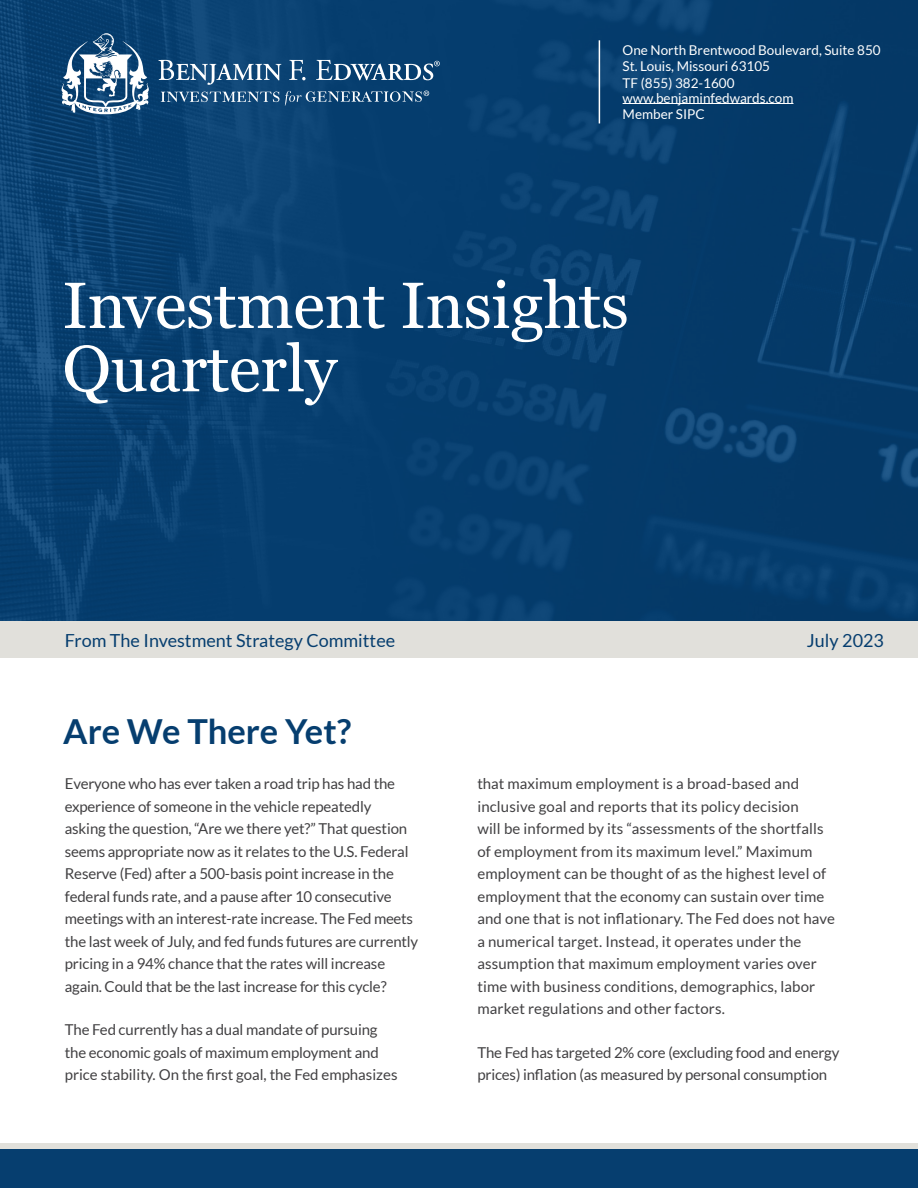
<style>
.page{position:relative;width:918px;height:1188px;background:#fff}
.page>*{position:absolute;margin:0;border:0;box-sizing:border-box;transform-origin:0 0}
.t1{font:65.25px/63.3px "Georgia Pro";letter-spacing:-.005em;color:#fff}
.t2{font:700 34.5px "Lato";color:#063e6f}
.t3{font:18px "Lato";color:#063e6f}
.t4{font:15px/22.5px "Lato";letter-spacing:-.01em;color:#414042}
.t5{font:15px/22.5px "Lato";letter-spacing:.01em;color:#414042}
.t6{font:13.5px "Lato";color:#fff}
</style>
<div class="page">
<img style="left:0;top:0;width:918px;height:621px">
<hr style="left:623px;top:103px;width:170px;height:1px;background:#fff">
<hr style="left:599px;top:40px;width:1px;height:83px;background:#fff">
<div style="left:0;top:621px;width:918px;height:37px;background:#e1e0db"></div>
<div style="left:0;top:1148px;width:918px;height:40px;background:#063e6f"></div>
<div style="left:0;top:1144px;width:918px;height:5px;background:#e1e0db"></div>
<svg style="left:62px;top:33px;width:87px;height:81px"></svg>
<svg style="left:161px;top:92px;width:118px;height:10px"></svg>
<svg style="left:158px;top:60px;width:123px;height:25px;background:#457096"></svg>
<svg style="left:289px;top:60px;width:17px;height:20px"></svg>
<svg style="left:316px;top:60px;width:124px;height:20px"></svg>
<svg style="left:285px;top:91px;width:144px;height:15px;background:#34628a"></svg>
<p class="t6" style="left:623px;top:43px;width:260px">One North Brentwood Boulevard, Suite 850</p>
<p class="t6" style="left:623px;top:59px;width:149px">St. Louis, Missouri 63105</p>
<p class="t6" style="left:623px;top:75px;width:113px">TF (855) 382-1600</p>
<p class="t6" style="left:623px;top:90px;width:172px">www.benjaminfedwards.com</p>
<p class="t6" style="left:623px;top:106px;width:84px">Member SIPC</p>
<p class="t1" style="left:62px;top:276px;width:568px">Investment Insights<br>Quarterly</p>
<p class="t3" style="left:65px;top:631px;width:332px">From The Investment Strategy Committee</p>
<p class="t3" style="left:807px;top:631px;width:79px">July 2023</p>
<p class="t2" style="left:63px;top:712px;width:290px">Are We There Yet?</p>
<p class="t4" style="left:65px;top:773px;width:355px">Everyone who has ever taken a road trip has had the experience of someone in the vehicle repeatedly<br>asking the question, “Are we there yet?” That question seems appropriate now as it relates to the U.S. Federal Reserve (Fed) after a 500-basis point increase in the federal funds rate, and a pause after 10 consecutive meetings with an interest-rate increase. The Fed meets the last week of July, and fed funds futures are currently pricing in a 94% chance that the rates will increase again. Could that be the last increase for this cycle?</p>
<p class="t4" style="left:65px;top:1019px;width:334px">The Fed currently has a dual mandate of pursuing the economic goals of maximum employment and price stability. On the first goal, the Fed emphasizes</p>
<p class="t5" style="left:477px;top:773px;width:359px">that maximum employment is a broad-based and inclusive goal and reports that its policy decision<br>will be informed by its “assessments of the shortfalls of employment from its maximum level.” Maximum employment can be thought of as the highest level of employment that the economy can sustain over time and one that is not inflationary. The Fed does not have a numerical target. Instead, it operates under the assumption that maximum employment varies over time with business conditions, demographics, labor market regulations and other factors.</p>
<p class="t4" style="left:477px;top:1041px;width:364px">The Fed has targeted 2% core (excluding food and energy prices) inflation (as measured by personal consumption</p>
</div>
